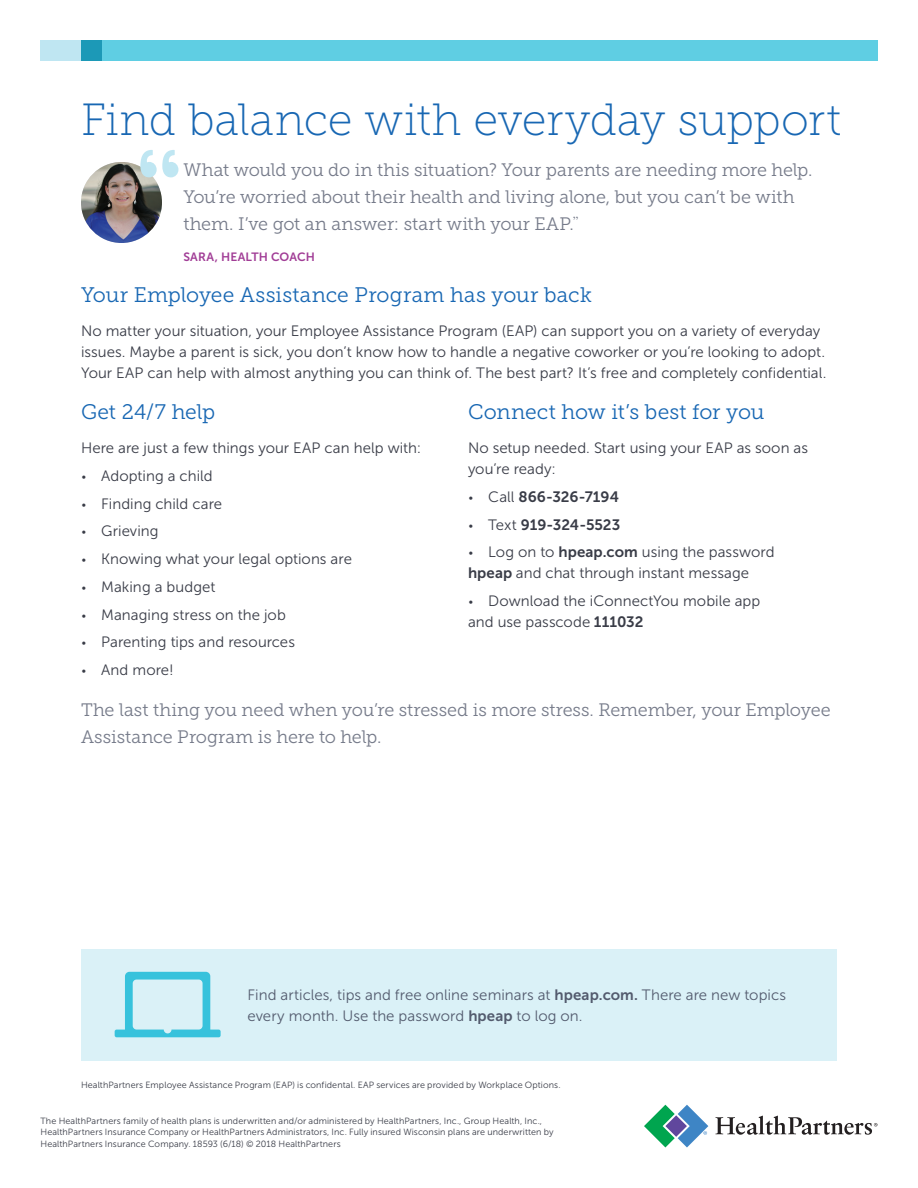
<style>
.page{position:relative;width:918px;height:1188px;background:#fff}
.page>*{position:absolute;margin:0;border:0;box-sizing:border-box;transform-origin:0 0}
.t1{font:45px "Museo Slab 100";letter-spacing:-.005em;color:#1867b3}
.t2{font:21px "Museo Slab 300";letter-spacing:.005em;color:#1867b3}
.t3{font:18px/27px "Museo Slab 300";letter-spacing:-.01em;color:#767b8a}
.t4{font:15px/21px "Museo Sans 300";letter-spacing:.005em;color:#393c47}
.t5{font:15px/21px "Museo Sans 300";letter-spacing:.005em;color:#535b6e}
.t6{font:15px "Museo Sans 700";letter-spacing:-.005em;color:#393c47}
.t7{font:12px "Museo Sans 700";letter-spacing:.015em;color:#a13d96}
.t8{font:9px/12px "Museo Sans 300";letter-spacing:.01em;color:#393c47}
.s1{font-family:"HP Sanchez";font-weight:300}
.s2{font-family:"Brandon Text"}
.s3{font-family:"Museo Sans 300"}
.s4{font-family:"Museo Sans 700"}
</style>
<div class="page">
<svg style="left:716px;top:1116px;width:161px;height:19px"></svg>
<svg style="left:644px;top:1105px;width:64px;height:42px"></svg>
<div style="left:101px;top:40px;width:777px;height:21px;background:#5fcee3"></div>
<div style="left:40px;top:40px;width:41px;height:21px;background:#bfe6f2"></div>
<div style="left:81px;top:40px;width:20px;height:21px;background:#1c99b7"></div>
<div style="left:81px;top:949px;width:756px;height:112px;background:#daf1f7"></div>
<svg style="left:115px;top:972px;width:106px;height:65px"></svg>
<img style="left:81px;top:162px;width:81px;height:81px;border-radius:40px">
<svg style="left:140px;top:150px;width:38px;height:27px"></svg>
<h1 class="t1" style="left:81px;top:95px;width:762px">Find balance with everyday support</h1>
<p class="t3" style="left:183px;top:156px;width:631px">What would you do in this situation? Your parents are needing more help.<br>You’re worried about their health and living alone, but you can’t be with them. I’ve got an answer: start with your EAP.<span class="s1">”</span></p>
<p class="t7" style="left:183px;top:250px;width:133px">SARA, HEALTH COACH</p>
<h2 class="t2" style="left:81px;top:283px;width:512px">Your Employee Assistance Program has your back</h2>
<p class="t4" style="left:81px;top:320px;width:747px">No matter your situation, your Employee Assistance Program (EAP) can support you on a variety of everyday issues. Maybe a parent is sick, you don’t know how to handle a negative coworker or you’re looking to adopt.<br>Your EAP can help with almost anything you can think of. The best part? It’s free and completely confidential.</p>
<h2 class="t2" style="left:81px;top:400px;width:136px">Get 24/7 help</h2>
<p class="t4" style="left:81px;top:437px;width:342px">Here are just a few things your EAP can help with:</p>
<p class="t4" style="left:81px;top:465px;width:133px"><span class="s2">•</span> Adopting a child</p>
<p class="t4" style="left:81px;top:493px;width:143px"><span class="s2">•</span> Finding child care</p>
<p class="t4" style="left:81px;top:521px;width:79px"><span class="s2">•</span> Grieving</p>
<p class="t4" style="left:81px;top:548px;width:272px"><span class="s2">•</span> Knowing what your legal options are</p>
<p class="t4" style="left:81px;top:576px;width:136px"><span class="s2">•</span> Making a budget</p>
<p class="t4" style="left:81px;top:604px;width:206px"><span class="s2">•</span> Managing stress on the job</p>
<p class="t4" style="left:81px;top:632px;width:215px"><span class="s2">•</span> Parenting tips and resources</p>
<p class="t4" style="left:81px;top:659px;width:94px"><span class="s2">•</span> And more!</p>
<h2 class="t2" style="left:468px;top:400px;width:298px">Connect how it’s best for you</h2>
<p class="t4" style="left:468px;top:437px;width:342px">No setup needed. Start using your EAP as soon as you’re ready:</p>
<p class="t6" style="left:468px;top:488px;width:152px"><span class="s2">•</span> <span class="s3">Call</span> 866-326-7194</p>
<p class="t6" style="left:468px;top:516px;width:154px"><span class="s2">•</span> <span class="s3">Text</span> 919-324-5523</p>
<p class="t4" style="left:468px;top:542px;width:308px"><span class="s2">•</span> Log on to <span class="s4">hpeap.com</span> using the password <span class="s4">hpeap</span> and chat through instant message</p>
<p class="t4" style="left:468px;top:590px;width:294px"><span class="s2">•</span> Download the iConnectYou mobile app and use passcode <span class="s4">111032</span></p>
<p class="t3" style="left:81px;top:696px;width:751px">The last thing you need when you’re stressed is more stress. Remember, your Employee<br>Assistance Program is here to help.</p>
<p class="t5" style="left:248px;top:984px;width:540px">Find articles, tips and free online seminars at <span class="s4">hpeap.com.</span> There are new topics every month. Use the password <span class="s4">hpeap</span> to log on.</p>
<p class="t8" style="left:81px;top:1079px;width:481px">HealthPartners Employee Assistance Program (EAP) is confidental. EAP services are provided by Workplace Options.</p>
<p class="t8" style="left:40px;top:1114px;width:515px">The HealthPartners family of health plans is underwritten and/or administered by HealthPartners, Inc., Group Health, Inc.,<br>HealthPartners Insurance Company or HealthPartners Administrators, Inc. Fully insured Wisconsin plans are underwritten by<br>HealthPartners Insurance Company. 18593 (6/18) © 2018 HealthPartners</p>
</div>
